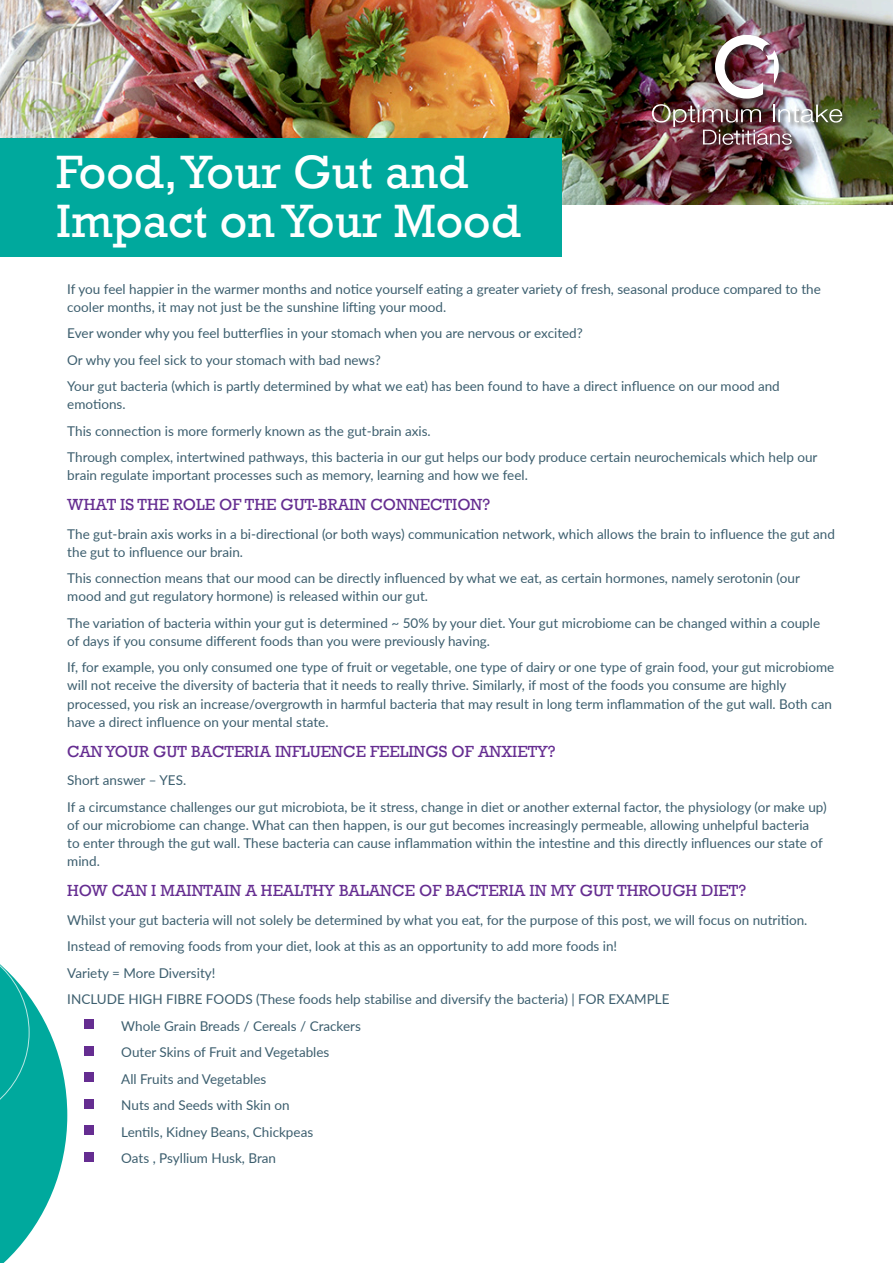
<style>
.page{position:relative;width:893px;height:1263px;background:#fff}
.page>*{position:absolute;margin:0;border:0;box-sizing:border-box;transform-origin:0 0}
.t1{font:48px/49.5px "Rockwell";color:#fff}
.t2{font:16.5px "Rockwell";color:#652d91}
.t3{font:13.5px/18px "Lato";color:#3c5e6e}
</style>
<div class="page">
<img style="left:0;top:0;width:893px;height:204px">
<div style="left:651px;top:34px;width:198px;height:118px;background:#231f20;opacity:.75"></div>
<img style="left:652px;top:35px;width:190px;height:110px">
<svg style="left:0;top:964px;width:67px;height:299px"></svg>
<div style="left:85px;top:1020px;width:9px;height:9px;background:#652d91"></div>
<div style="left:85px;top:1046px;width:9px;height:9px;background:#652d91"></div>
<div style="left:85px;top:1073px;width:9px;height:9px;background:#652d91"></div>
<div style="left:85px;top:1099px;width:9px;height:9px;background:#652d91"></div>
<div style="left:85px;top:1126px;width:9px;height:9px;background:#652d91"></div>
<div style="left:85px;top:1152px;width:9px;height:9px;background:#652d91"></div>
<div style="left:0;top:138px;width:561px;height:119px;background:#00a99d"></div>
<p class="t1" style="left:56px;top:147px;width:466px">Food, Your Gut and<br>Impact on Your Mood</p>
<p class="t3" style="left:67px;top:279px;width:755px">If you feel happier in the warmer months and notice yourself eating a greater variety of fresh, seasonal produce compared to the cooler months, it may not just be the sunshine lifting your mood.</p>
<p class="t3" style="left:67px;top:324px;width:517px">Ever wonder why you feel butterflies in your stomach when you are nervous or excited?</p>
<p class="t3" style="left:67px;top:350px;width:315px">Or why you feel sick to your stomach with bad news?</p>
<p class="t3" style="left:67px;top:377px;width:714px">Your gut bacteria (which is partly determined by what we eat) has been found to have a direct influence on our mood and emotions.</p>
<p class="t3" style="left:67px;top:421px;width:365px">This connection is more formerly known as the gut-brain axis.</p>
<p class="t3" style="left:67px;top:448px;width:752px">Through complex, intertwined pathways, this bacteria in our gut helps our body produce certain neurochemicals which help our brain regulate important processes such as memory, learning and how we feel.</p>
<p class="t2" style="left:67px;top:495px;width:424px">WHAT IS THE ROLE OF THE GUT-BRAIN CONNECTION?</p>
<p class="t3" style="left:67px;top:524px;width:769px">The gut-brain axis works in a bi-directional (or both ways) communication network, which allows the brain to influence the gut and the gut to influence our brain.</p>
<p class="t3" style="left:67px;top:569px;width:734px">This connection means that our mood can be directly influenced by what we eat, as certain hormones, namely serotonin (our mood and gut regulatory hormone) is released within our gut.</p>
<p class="t3" style="left:67px;top:613px;width:754px">The variation of bacteria within your gut is determined ~ 50% by your diet. Your gut microbiome can be changed within a couple of days if you consume different foods than you were previously having.</p>
<p class="t3" style="left:67px;top:658px;width:769px">If, for example, you only consumed one type of fruit or vegetable, one type of dairy or one type of grain food, your gut microbiome will not receive the diversity of bacteria that it needs to really thrive. Similarly, if most of the foods you consume are highly processed, you risk an increase/overgrowth in harmful bacteria that may result in long term inflammation of the gut wall. Both can have a direct influence on your mental state.</p>
<p class="t2" style="left:67px;top:742px;width:490px">CAN YOUR GUT BACTERIA INFLUENCE FEELINGS OF ANXIETY?</p>
<p class="t3" style="left:67px;top:771px;width:120px">Short answer – YES.</p>
<p class="t3" style="left:67px;top:797px;width:761px">If a circumstance challenges our gut microbiota, be it stress, change in diet or another external factor, the physiology (or make up) of our microbiome can change. What can then happen, is our gut becomes increasingly permeable, allowing unhelpful bacteria<br>to enter through the gut wall. These bacteria can cause inflammation within the intestine and this directly influences our state of mind.</p>
<p class="t2" style="left:67px;top:881px;width:680px">HOW CAN I MAINTAIN A HEALTHY BALANCE OF BACTERIA IN MY GUT THROUGH DIET?</p>
<p class="t3" style="left:67px;top:910px;width:742px">Whilst your gut bacteria will not solely be determined by what you eat, for the purpose of this post, we will focus on nutrition.</p>
<p class="t3" style="left:67px;top:936px;width:551px">Instead of removing foods from your diet, look at this as an opportunity to add more foods in!</p>
<p class="t3" style="left:67px;top:963px;width:150px">Variety = More Diversity!</p>
<p class="t3" style="left:67px;top:989px;width:604px">INCLUDE HIGH FIBRE FOODS (These foods help stabilise and diversify the bacteria) | FOR EXAMPLE</p>
<p class="t3" style="left:121px;top:1016px;width:241px">Whole Grain Breads / Cereals / Crackers</p>
<p class="t3" style="left:121px;top:1042px;width:210px">Outer Skins of Fruit and Vegetables</p>
<p class="t3" style="left:121px;top:1069px;width:147px">All Fruits and Vegetables</p>
<p class="t3" style="left:121px;top:1095px;width:170px">Nuts and Seeds with Skin on</p>
<p class="t3" style="left:121px;top:1122px;width:193px">Lentils, Kidney Beans, Chickpeas</p>
<p class="t3" style="left:121px;top:1148px;width:156px">Oats , Psyllium Husk, Bran</p>
</div>
